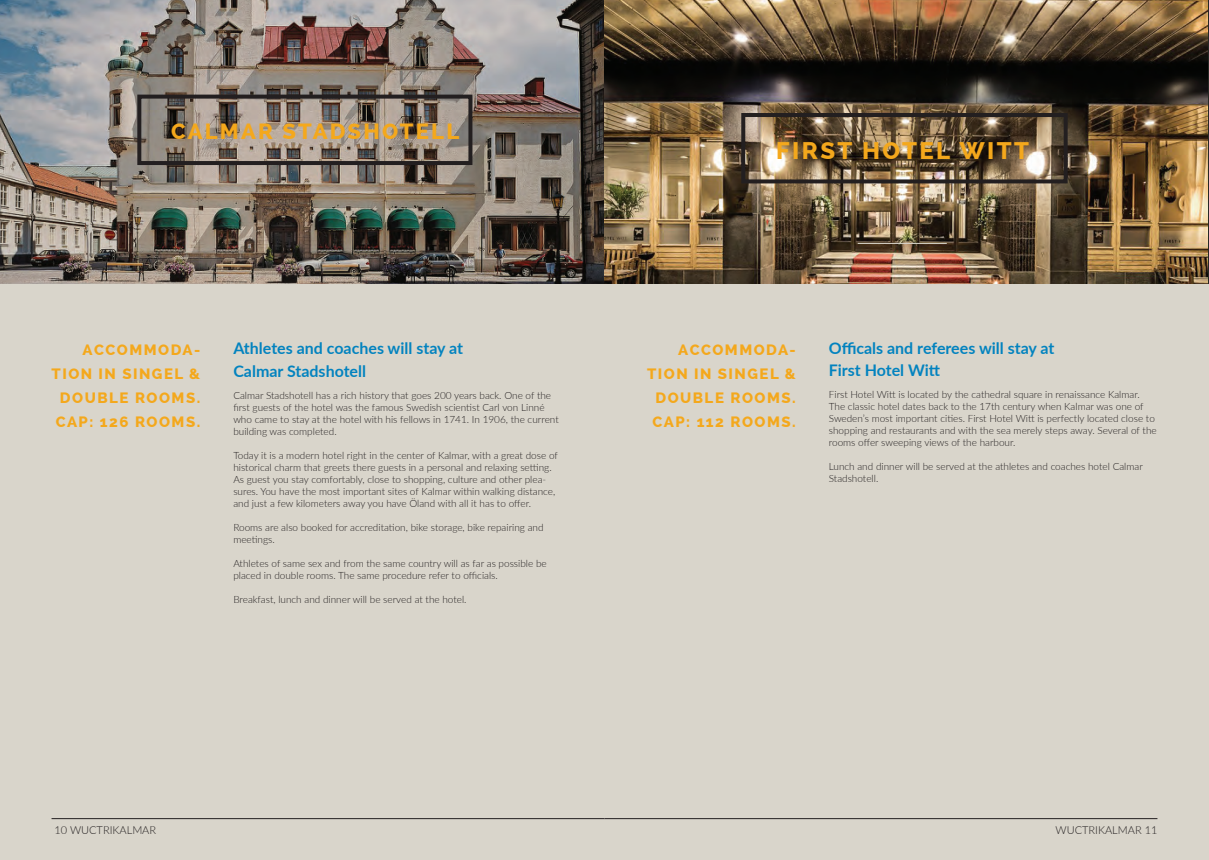
<style>
.page{position:relative;width:1209px;height:860px;background:#d9d5cb}
.page>*{position:absolute;margin:0;border:0;box-sizing:border-box;transform-origin:0 0}
.t1{font:800 24px "Raleway";letter-spacing:.1em;color:#f4a81c}
.t2{font:800 22px "Raleway";letter-spacing:.1em;color:#f4a81c}
.t3{font:700 16px/22px "Lato";color:#0082bf}
.t4{font:800 15px/24px "Raleway";letter-spacing:.1em;color:#f4a81c;text-align:right}
.t5{font:300 11px "Lato";color:#231f20}
.t6{font:300 10px/12px "Lato";color:#231f20}
</style>
<div class="page">
<img style="left:0;top:0;width:604px;height:283px">
<img style="left:604px;top:0;width:605px;height:283px">
<hr style="left:857px;top:243px;width:89px;height:1px;background:#d9d5cb">
<div style="left:741px;top:113px;width:326px;height:70px;border:4px solid #231f20"></div>
<hr style="left:52px;top:818px;width:552px;height:1px;background:#231f20">
<hr style="left:604px;top:818px;width:553px;height:1px;background:#231f20">
<div style="left:137px;top:95px;width:335px;height:70px;border:4px solid #231f20"></div>
<h2 class="t2" style="left:171px;top:119px;width:290px">CALMAR STADSHOTELL</h2>
<h3 class="t4" style="left:52px;top:338px;width:150px">ACCOMMODA-<br>TION IN SINGEL &amp;<br>DOUBLE ROOMS.<br>CAP: 126 ROOMS.</h3>
<h3 class="t3" style="left:233px;top:336px;width:231px;line-height:23.2px">Athletes and coaches will stay at<br>Calmar Stadshotell</h3>
<p class="t6" style="left:233px;top:389px;width:327px">Calmar Stadshotell has a rich history that goes 200 years back. One of the first guests of the hotel was the famous Swedish scientist Carl von Linné who came to stay at the hotel with his fellows in 1741. In 1906, the current building was completed.</p>
<p class="t6" style="left:233px;top:449px;width:326px">Today it is a modern hotel right in the center of Kalmar, with a great dose of historical charm that greets there guests in a personal and relaxing setting.<br>As guest you stay comfortably, close to shopping, culture and other plea&shy;sures. You have the most important sites of Kalmar within walking distance, and just a few kilometers away you have Öland with all it has to offer.</p>
<p class="t6" style="left:233px;top:521px;width:312px">Rooms are also booked for accreditation, bike storage, bike repairing and meetings.</p>
<p class="t6" style="left:233px;top:557px;width:315px">Athletes of same sex and from the same country will as far as possible be placed in double rooms. The same procedure refer to officials.</p>
<p class="t6" style="left:233px;top:593px;width:235px">Breakfast, lunch and dinner will be served at the hotel.</p>
<h1 class="t1" style="left:776px;top:137px;width:254px">FIRST HOTEL WITT</h1>
<h3 class="t4" style="left:647px;top:338px;width:150px">ACCOMMODA-<br>TION IN SINGEL &amp;<br>DOUBLE ROOMS.<br>CAP: 112 ROOMS.</h3>
<h3 class="t3" style="left:829px;top:337px;width:227px">Officals and referees will stay at<br>First Hotel Witt</h3>
<p class="t6" style="left:829px;top:388px;width:329px">First Hotel Witt is located by the cathedral square in renaissance Kalmar.<br>The classic hotel dates back to the 17th century when Kalmar was one of Sweden’s most important cities. First Hotel Witt is perfectly located close to shopping and restaurants and with the sea merely steps away. Several of the rooms offer sweeping views of the harbour.</p>
<p class="t6" style="left:829px;top:460px;width:315px">Lunch and dinner will be served at the athletes and coaches hotel Calmar<br>Stadshotell.</p>
<p class="t5" style="left:55px;top:822px;width:103px">10 WUCTRIKALMAR</p>
<p class="t5" style="left:1055px;top:822px;width:103px">WUCTRIKALMAR 11</p>
</div>
